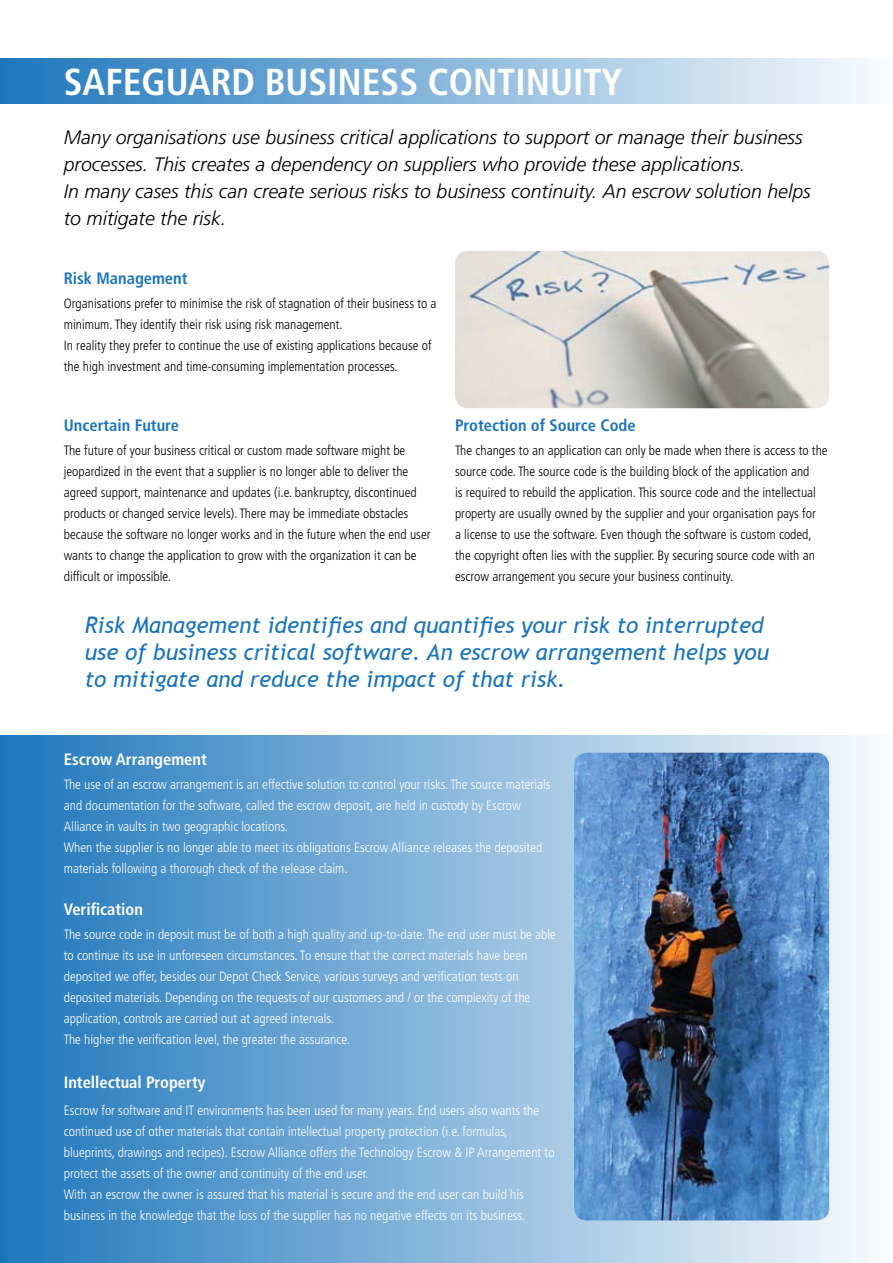
<style>
.page{position:relative;width:893px;height:1263px;background:#fff}
.page>*{position:absolute;margin:0;border:0;box-sizing:border-box;transform-origin:0 0}
.t1{font:700 condensed 37.5px "Frutiger LT Std";color:#fff}
.t2{font:italic 22.5px/27px "Trebuchet MS";color:#1b75bc}
.t3{font:italic 300 19.5px/27px "Frutiger LT Std";color:#000}
.t4{font:700 condensed 16.5px "Frutiger LT Std";color:#1b75bc}
.t5{font:700 condensed 16.5px "Frutiger LT Std";color:#fff}
.t6{font:300 condensed 13.5px/21px "Frutiger LT Std";color:#fff}
.t7{font:300 condensed 13.5px/21px "Frutiger LT Std";color:#000}
</style>
<div class="page">
<div style="left:0;top:58px;width:893px;height:45px;background:linear-gradient(to right,#1d76bc,#fafbfd)"></div>
<img style="left:455px;top:251px;width:374px;height:157px">
<div style="left:0;top:736px;width:893px;height:527px;background:linear-gradient(to right,#1e77bd,#f7fafc)"></div>
<img style="left:574px;top:753px;width:255px;height:467px">
<h1 class="t1" style="left:64px;top:60px;width:560px">safeguard business continuity</h1>
<p class="t3" style="left:64px;top:124px;width:748px">Many organisations use business critical applications to support or manage their business processes. This creates a dependency on suppliers who provide these applications.<br>In many cases this can create serious risks to business continuity. An escrow solution helps to mitigate the risk.</p>
<p class="t4" style="left:64px;top:269px;width:125px">Risk Management</p>
<p class="t7" style="left:64px;top:293px;width:374px">Organisations prefer to minimise the risk of stagnation of their business to a minimum. They identify their risk using risk management.<br>In reality they prefer to continue the use of existing applications because of the high investment and time-consuming implementation processes.</p>
<p class="t4" style="left:64px;top:416px;width:117px">Uncertain Future</p>
<p class="t7" style="left:64px;top:440px;width:368px">The future of your business critical or custom made software might be jeopardized in the event that a supplier is no longer able to deliver the agreed support, maintenance and updates (i.e. bankruptcy, discontinued products or changed service levels). There may be immediate obstacles because the software no longer works and in the future when the end user wants to change the application to grow with the organization it can be difficult or impossible.</p>
<p class="t4" style="left:455px;top:416px;width:182px">Protection of Source Code</p>
<p class="t7" style="left:455px;top:440px;width:374px">The changes to an application can only be made when there is access to the source code. The source code is the building block of the application and<br>is required to rebuild the application. This source code and the intellectual property are usually owned by the supplier and your organisation pays for<br>a license to use the software. Even though the software is custom coded, the copyright often lies with the supplier. By securing source code with an escrow arrangement you secure your business continuity.</p>
<h2 class="t2" style="left:85px;top:612px;width:686px">Risk Management identifies and quantifies your risk to interrupted use of business critical software. An escrow arrangement helps you to mitigate and reduce the impact of that risk.</h2>
<p class="t5" style="left:64px;top:749px;width:145px">Escrow Arrangement</p>
<p class="t6" style="left:64px;top:774px;width:488px">The use of an escrow arrangement is an effective solution to control your risks. The source materials and documentation for the software, called the escrow deposit, are held in custody by Escrow Alliance in vaults in two geographic locations.<br>When the supplier is no longer able to meet its obligations Escrow Alliance releases the deposited materials following a thorough check of the release claim.</p>
<p class="t5" style="left:64px;top:900px;width:81px">Verification</p>
<p class="t6" style="left:64px;top:924px;width:494px">The source code in deposit must be of both a high quality and up-to-date. The end user must be able to continue its use in unforeseen circumstances. To ensure that the correct materials have been deposited we offer, besides our Depot Check Service, various surveys and verification tests on deposited materials. Depending on the requests of our customers and / or the complexity of the application, controls are carried out at agreed intervals.<br>The higher the verification level, the greater the assurance.</p>
<p class="t5" style="left:64px;top:1073px;width:143px">Intellectual Property</p>
<p class="t6" style="left:64px;top:1100px;width:492px">Escrow for software and IT environments has been used for many years. End users also wants the continued use of other materials that contain intellectual property protection (i.e. formulas, blueprints, drawings and recipes). Escrow Alliance offers the Technology Escrow &amp; IP Arrangement to protect the assets of the owner and continuity of the end user.<br>With an escrow the owner is assured that his material is secure and the end user can build his business in the knowledge that the loss of the supplier has no negative effects on its business.</p>
</div>
